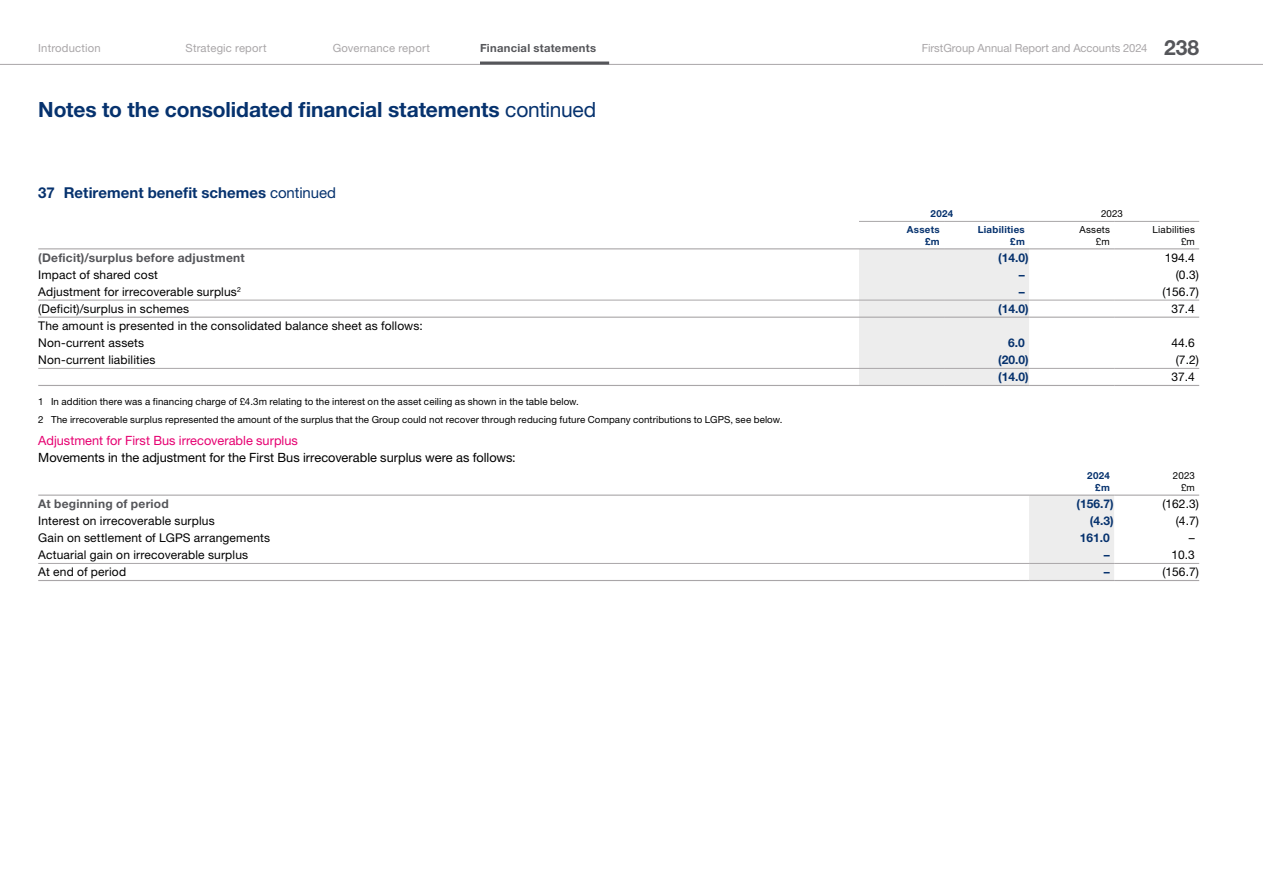
<style>
.page{position:relative;width:1263px;height:893px;background:#fff}
.page>*{position:absolute;margin:0;border:0;box-sizing:border-box;transform-origin:0 0}
.t1{font:700 21px "Helvetica Neue LT Pro";letter-spacing:-.005em;color:#06326e}
.t2{font:700 15px "Helvetica Neue LT Pro";letter-spacing:.005em;color:#06326e}
.t3{font:12.75px "Helvetica Neue LT Pro";color:#000}
.t4{font:12.75px "Helvetica Neue LT Pro";color:#e60071}
.t5{font:12px/17.1px "Helvetica Neue LT Pro";letter-spacing:.015em;color:#000}
.t6{font:700 12px "Helvetica Neue LT Pro";letter-spacing:.025em;color:#55565a}
.t7{font:700 12px "Helvetica Neue LT Pro";color:#06326e}
.t8{font:11.25px "Helvetica Neue LT Pro";letter-spacing:.01em;color:#a9a6a8}
.t9{font:700 11.25px "Helvetica Neue LT Pro";letter-spacing:.025em;color:#55565a}
.t10{font:9.75px/12px "Helvetica Neue LT Pro";letter-spacing:.01em;color:#000;text-align:right}
.t11{font:700 9.75px/12px "Helvetica Neue LT Pro";letter-spacing:.03em;color:#06326e;text-align:right}
.s1{font-weight:700;font-size:21px;color:#55565a}
.s2{font-weight:400}
</style>
<div class="page">
<hr style="left:0;top:64px;width:1263px;height:1px;background:#a9a6a8">
<div style="left:859px;top:249px;width:170px;height:136px;background:#ededed"></div>
<hr style="left:38px;top:300px;width:821px;height:1px;background:#a9a6a8">
<hr style="left:859px;top:300px;width:85px;height:1px;background:#a9a6a8">
<hr style="left:944px;top:300px;width:85px;height:1px;background:#a9a6a8">
<hr style="left:1029px;top:300px;width:85px;height:1px;background:#a9a6a8">
<hr style="left:1114px;top:300px;width:85px;height:1px;background:#a9a6a8">
<hr style="left:38px;top:385px;width:821px;height:1px;background:#a9a6a8">
<hr style="left:859px;top:385px;width:85px;height:1px;background:#a9a6a8">
<hr style="left:944px;top:385px;width:85px;height:1px;background:#a9a6a8">
<hr style="left:1029px;top:385px;width:85px;height:1px;background:#a9a6a8">
<hr style="left:1114px;top:385px;width:85px;height:1px;background:#a9a6a8">
<hr style="left:859px;top:221px;width:85px;height:1px;background:#a9a6a8">
<hr style="left:944px;top:221px;width:85px;height:1px;background:#a9a6a8">
<hr style="left:1029px;top:221px;width:85px;height:1px;background:#a9a6a8">
<hr style="left:1114px;top:221px;width:85px;height:1px;background:#a9a6a8">
<hr style="left:38px;top:368px;width:821px;height:1px;background:#a9a6a8">
<hr style="left:859px;top:368px;width:85px;height:1px;background:#a9a6a8">
<hr style="left:944px;top:368px;width:85px;height:1px;background:#a9a6a8">
<hr style="left:1029px;top:368px;width:85px;height:1px;background:#a9a6a8">
<hr style="left:1114px;top:368px;width:85px;height:1px;background:#a9a6a8">
<hr style="left:38px;top:248px;width:821px;height:1px;background:#a9a6a8">
<hr style="left:859px;top:248px;width:85px;height:1px;background:#a9a6a8">
<hr style="left:944px;top:248px;width:85px;height:1px;background:#a9a6a8">
<hr style="left:1029px;top:248px;width:85px;height:1px;background:#a9a6a8">
<hr style="left:1114px;top:248px;width:85px;height:1px;background:#a9a6a8">
<hr style="left:38px;top:317px;width:821px;height:1px;background:#a9a6a8">
<hr style="left:859px;top:317px;width:85px;height:1px;background:#a9a6a8">
<hr style="left:944px;top:317px;width:85px;height:1px;background:#a9a6a8">
<hr style="left:1029px;top:317px;width:85px;height:1px;background:#a9a6a8">
<hr style="left:1114px;top:317px;width:85px;height:1px;background:#a9a6a8">
<div style="left:1029px;top:496px;width:85px;height:84px;background:#ededed"></div>
<hr style="left:38px;top:563px;width:991px;height:1px;background:#a9a6a8">
<hr style="left:1029px;top:563px;width:85px;height:1px;background:#a9a6a8">
<hr style="left:1114px;top:563px;width:85px;height:1px;background:#a9a6a8">
<hr style="left:38px;top:580px;width:991px;height:1px;background:#a9a6a8">
<hr style="left:1029px;top:580px;width:85px;height:1px;background:#a9a6a8">
<hr style="left:1114px;top:580px;width:85px;height:1px;background:#a9a6a8">
<hr style="left:38px;top:495px;width:991px;height:1px;background:#a9a6a8">
<hr style="left:1029px;top:495px;width:85px;height:1px;background:#a9a6a8">
<hr style="left:1114px;top:495px;width:85px;height:1px;background:#a9a6a8">
<hr style="left:480px;top:62px;width:129px;height:3px;background:#55565a">
<p class="t8" style="left:38px;top:41px;width:64px">Introduction</p>
<p class="t8" style="left:185px;top:41px;width:83px">Strategic report</p>
<p class="t8" style="left:333px;top:41px;width:99px">Governance report</p>
<p class="t9" style="left:480px;top:41px;width:118px">Financial statements</p>
<p class="t8" style="left:922px;top:41px;width:279px">FirstGroup Annual Report and Accounts 2024 <span class="s1">238</span></p>
<h1 class="t1" style="left:38px;top:96px;width:559px">Notes to the consolidated financial statements <span class="s2">continued</span></h1>
<p class="t2" style="left:38px;top:183px;width:299px">37 Retirement benefit schemes <span class="s2">continued</span></p>
<p class="t11" style="left:930px;top:207px;width:24px">2024</p>
<p class="t10" style="left:1101px;top:207px;width:24px">2023</p>
<p class="t11" style="left:907px;top:223px;width:34px">Assets £m</p>
<p class="t11" style="left:978px;top:223px;width:49px">Liabilities £m</p>
<p class="t10" style="left:1079px;top:223px;width:32px">Assets £m</p>
<p class="t10" style="left:1153px;top:223px;width:44px">Liabilities £m</p>
<p class="t6" style="left:38px;top:250px;width:208px">(Deficit)/surplus before adjustment</p>
<p class="t7" style="left:998px;top:250px;width:32px">(14.0)</p>
<p class="t5" style="left:1165px;top:249px;width:32px">194.4</p>
<p class="t5" style="left:38px;top:266px;width:121px">Impact of shared cost</p>
<p class="t7" style="left:1019px;top:267px;width:7px">–</p>
<p class="t5" style="left:1176px;top:266px;width:24px">(0.3)</p>
<p class="t5" style="left:38px;top:283px;width:204px">Adjustment for irrecoverable surplus<sup>2</sup></p>
<p class="t7" style="left:1019px;top:284px;width:7px">–</p>
<p class="t5" style="left:1162px;top:283px;width:38px">(156.7)</p>
<p class="t5" style="left:38px;top:300px;width:153px">(Deficit)/surplus in schemes</p>
<p class="t7" style="left:998px;top:301px;width:32px">(14.0)</p>
<p class="t5" style="left:1171px;top:300px;width:25px">37.4</p>
<p class="t5" style="left:38px;top:317px;width:386px">The amount is presented in the consolidated balance sheet as follows:<br>Non‑current assets</p>
<p class="t7" style="left:1008px;top:335px;width:18px">6.0</p>
<p class="t5" style="left:1171px;top:334px;width:25px">44.6</p>
<p class="t5" style="left:38px;top:351px;width:119px">Non‑current liabilities</p>
<p class="t7" style="left:998px;top:352px;width:32px">(20.0)</p>
<p class="t5" style="left:1176px;top:351px;width:24px">(7.2)</p>
<p class="t7" style="left:998px;top:369px;width:32px">(14.0)</p>
<p class="t5" style="left:1171px;top:368px;width:25px">37.4</p>
<p class="t10" style="left:38px;top:392px;width:746px;line-height:18.5px;text-align:left">1 In addition there was a financing charge of £4.3m relating to the interest on the asset ceiling as shown in the table below.<br>2 The irrecoverable surplus represented the amount of the surplus that the Group could not recover through reducing future Company contributions to LGPS, see below.</p>
<p class="t4" style="left:38px;top:432px;width:261px">Adjustment for First Bus irrecoverable surplus</p>
<p class="t3" style="left:38px;top:449px;width:479px">Movements in the adjustment for the First Bus irrecoverable surplus were as follows:</p>
<p class="t11" style="left:1087px;top:469px;width:24px">2024 £m</p>
<p class="t10" style="left:1173px;top:469px;width:24px">2023 £m</p>
<p class="t6" style="left:38px;top:496px;width:132px">At beginning of period</p>
<p class="t7" style="left:1076px;top:496px;width:39px">(156.7)</p>
<p class="t5" style="left:1162px;top:495px;width:38px">(162.3)</p>
<p class="t5" style="left:38px;top:512px;width:178px">Interest on irrecoverable surplus</p>
<p class="t7" style="left:1090px;top:513px;width:25px">(4.3)</p>
<p class="t5" style="left:1176px;top:512px;width:24px">(4.7)</p>
<p class="t5" style="left:38px;top:529px;width:233px">Gain on settlement of LGPS arrangements</p>
<p class="t7" style="left:1080px;top:530px;width:32px">161.0</p>
<p class="t5" style="left:1189px;top:529px;width:7px">–</p>
<p class="t5" style="left:38px;top:546px;width:211px">Actuarial gain on irrecoverable surplus</p>
<p class="t7" style="left:1104px;top:547px;width:7px">–</p>
<p class="t5" style="left:1171px;top:546px;width:25px">10.3</p>
<p class="t5" style="left:38px;top:563px;width:89px">At end of period</p>
<p class="t7" style="left:1104px;top:564px;width:7px">–</p>
<p class="t5" style="left:1162px;top:563px;width:38px">(156.7)</p>
</div>
